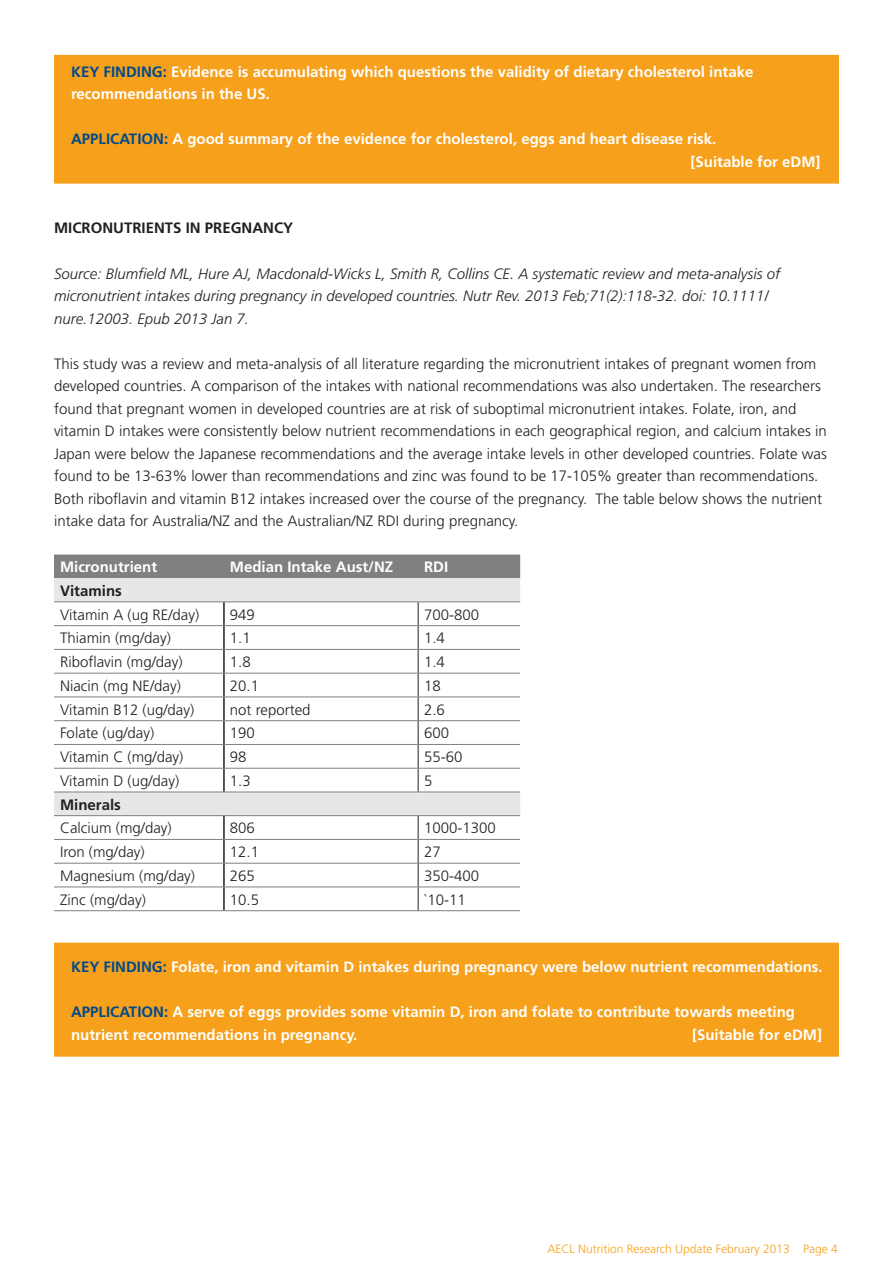
<style>
.page{position:relative;width:893px;height:1263px;background:#fff}
.page>*{position:absolute;margin:0;border:0;box-sizing:border-box;transform-origin:0 0}
.t1{font:300 15px/22.5px "Frutiger";color:#231f20}
.t2{font:700 15px/22.5px "Frutiger";color:#fff}
.t3{font:italic 300 15px/22.5px "Frutiger";color:#231f20}
.t4{font:700 15px "Frutiger";color:#231f20}
.t5{font:300 12px "Frutiger";color:#f6a01b}
.s1{color:#004a8d}
</style>
<div class="page">
<div style="left:54px;top:55px;width:785px;height:64px;background:#f6a01b"></div>
<div style="left:54px;top:115px;width:785px;height:46px;background:#f6a01b"></div>
<div style="left:54px;top:137px;width:785px;height:47px;background:#f6a01b"></div>
<div style="left:54px;top:943px;width:785px;height:46px;background:#f6a01b"></div>
<div style="left:54px;top:965px;width:785px;height:47px;background:#f6a01b"></div>
<div style="left:54px;top:1010px;width:785px;height:47px;background:#f6a01b"></div>
<div style="left:54px;top:554px;width:466px;height:24px;background:#808083"></div>
<svg style="left:54px;top:578px;width:466px;height:237px"></svg>
<hr style="left:223px;top:602px;width:2px;height:23px;background:#231f20">
<hr style="left:223px;top:626px;width:2px;height:23px;background:#231f20">
<hr style="left:223px;top:650px;width:2px;height:23px;background:#231f20">
<hr style="left:223px;top:673px;width:2px;height:24px;background:#231f20">
<hr style="left:223px;top:697px;width:2px;height:23px;background:#231f20">
<hr style="left:223px;top:721px;width:2px;height:23px;background:#231f20">
<hr style="left:223px;top:745px;width:2px;height:23px;background:#231f20">
<hr style="left:223px;top:768px;width:2px;height:24px;background:#231f20">
<hr style="left:223px;top:816px;width:2px;height:23px;background:#231f20">
<hr style="left:223px;top:840px;width:2px;height:23px;background:#231f20">
<hr style="left:223px;top:863px;width:2px;height:24px;background:#231f20">
<hr style="left:223px;top:887px;width:2px;height:23px;background:#231f20">
<svg style="left:418px;top:603px;width:1px;height:189px"></svg>
<svg style="left:418px;top:816px;width:1px;height:94px"></svg>
<hr style="left:54px;top:602px;width:170px;height:1px;background:#808083">
<hr style="left:224px;top:602px;width:194px;height:1px;background:#808083">
<hr style="left:418px;top:602px;width:102px;height:1px;background:#808083">
<hr style="left:54px;top:625px;width:170px;height:1px;background:#808083">
<hr style="left:224px;top:625px;width:194px;height:1px;background:#808083">
<hr style="left:418px;top:625px;width:102px;height:1px;background:#808083">
<hr style="left:54px;top:649px;width:170px;height:1px;background:#808083">
<hr style="left:224px;top:649px;width:194px;height:1px;background:#808083">
<hr style="left:418px;top:649px;width:102px;height:1px;background:#808083">
<hr style="left:54px;top:673px;width:170px;height:1px;background:#808083">
<hr style="left:224px;top:673px;width:194px;height:1px;background:#808083">
<hr style="left:418px;top:673px;width:102px;height:1px;background:#808083">
<hr style="left:54px;top:697px;width:170px;height:1px;background:#808083">
<hr style="left:224px;top:697px;width:194px;height:1px;background:#808083">
<hr style="left:418px;top:697px;width:102px;height:1px;background:#808083">
<hr style="left:54px;top:720px;width:170px;height:1px;background:#808083">
<hr style="left:224px;top:720px;width:194px;height:1px;background:#808083">
<hr style="left:418px;top:720px;width:102px;height:1px;background:#808083">
<hr style="left:54px;top:744px;width:170px;height:1px;background:#808083">
<hr style="left:224px;top:744px;width:194px;height:1px;background:#808083">
<hr style="left:418px;top:744px;width:102px;height:1px;background:#808083">
<hr style="left:54px;top:768px;width:170px;height:1px;background:#808083">
<hr style="left:224px;top:768px;width:194px;height:1px;background:#808083">
<hr style="left:418px;top:768px;width:102px;height:1px;background:#808083">
<hr style="left:54px;top:792px;width:170px;height:1px;background:#808083">
<hr style="left:224px;top:792px;width:194px;height:1px;background:#808083">
<hr style="left:418px;top:792px;width:102px;height:1px;background:#808083">
<hr style="left:54px;top:815px;width:170px;height:1px;background:#808083">
<hr style="left:224px;top:815px;width:194px;height:1px;background:#808083">
<hr style="left:418px;top:815px;width:102px;height:1px;background:#808083">
<hr style="left:54px;top:839px;width:170px;height:1px;background:#808083">
<hr style="left:224px;top:839px;width:194px;height:1px;background:#808083">
<hr style="left:418px;top:839px;width:102px;height:1px;background:#808083">
<hr style="left:54px;top:863px;width:170px;height:1px;background:#808083">
<hr style="left:224px;top:863px;width:194px;height:1px;background:#808083">
<hr style="left:418px;top:863px;width:102px;height:1px;background:#808083">
<hr style="left:54px;top:887px;width:170px;height:1px;background:#808083">
<hr style="left:224px;top:887px;width:194px;height:1px;background:#808083">
<hr style="left:418px;top:887px;width:102px;height:1px;background:#808083">
<hr style="left:54px;top:910px;width:170px;height:1px;background:#808083">
<hr style="left:224px;top:910px;width:194px;height:1px;background:#808083">
<hr style="left:418px;top:910px;width:102px;height:1px;background:#808083">
<p class="t2" style="left:71px;top:60px;width:684px"><span class="s1">KEY FINDING:</span> Evidence is accumulating which questions the validity of dietary cholesterol intake recommendations in the US.</p>
<p class="t2" style="left:71px;top:128px;width:647px"><span class="s1">APPLICATION:</span> A good summary of the evidence for cholesterol, eggs and heart disease risk.</p>
<p class="t2" style="left:690px;top:150px;width:132px">[Suitable for eDM]</p>
<p class="t4" style="left:54px;top:219px;width:241px">MICRONUTRIENTS IN PREGNANCY</p>
<p class="t3" style="left:54px;top:262px;width:728px">Source: Blumfield ML, Hure AJ, Macdonald-Wicks L, Smith R, Collins CE. A systematic review and meta-analysis of micronutrient intakes during pregnancy in developed countries. Nutr Rev. 2013 Feb;71(2):118-32. doi: 10.1111/ nure.12003. Epub 2013 Jan 7.</p>
<p class="t1" style="left:54px;top:352px;width:774px">This study was a review and meta-analysis of all literature regarding the micronutrient intakes of pregnant women from developed countries. A comparison of the intakes with national recommendations was also undertaken. The researchers found that pregnant women in developed countries are at risk of suboptimal micronutrient intakes. Folate, iron, and vitamin D intakes were consistently below nutrient recommendations in each geographical region, and calcium intakes in Japan were below the Japanese recommendations and the average intake levels in other developed countries. Folate was found to be 13-63% lower than recommendations and zinc was found to be 17-105% greater than recommendations.<br>Both riboflavin and vitamin B12 intakes increased over the course of the pregnancy. The table below shows the nutrient intake data for Australia/NZ and the Australian/NZ RDI during pregnancy.</p>
<p class="t2" style="left:60px;top:556px;width:99px">Micronutrient</p>
<p class="t2" style="left:230px;top:556px;width:165px">Median Intake Aust/NZ</p>
<p class="t2" style="left:424px;top:556px;width:26px">RDI</p>
<p class="t4" style="left:60px;top:582px;width:63px">Vitamins</p>
<p class="t1" style="left:60px;top:603px;width:141px">Vitamin A (ug RE/day)</p>
<p class="t1" style="left:230px;top:603px;width:27px">949</p>
<p class="t1" style="left:424px;top:603px;width:57px">700-800</p>
<p class="t1" style="left:60px;top:627px;width:112px">Thiamin (mg/day)</p>
<p class="t1" style="left:230px;top:627px;width:22px">1.1</p>
<p class="t1" style="left:424px;top:627px;width:22px">1.4</p>
<p class="t1" style="left:60px;top:651px;width:124px">Riboflavin (mg/day)</p>
<p class="t1" style="left:230px;top:651px;width:22px">1.8</p>
<p class="t1" style="left:424px;top:651px;width:22px">1.4</p>
<p class="t1" style="left:60px;top:674px;width:122px">Niacin (mg NE/day)</p>
<p class="t1" style="left:230px;top:674px;width:31px">20.1</p>
<p class="t1" style="left:424px;top:674px;width:18px">18</p>
<p class="t1" style="left:60px;top:698px;width:136px">Vitamin B12 (ug/day)</p>
<p class="t1" style="left:230px;top:698px;width:82px">not reported</p>
<p class="t1" style="left:424px;top:698px;width:22px">2.6</p>
<p class="t1" style="left:60px;top:722px;width:96px">Folate (ug/day)</p>
<p class="t1" style="left:230px;top:722px;width:27px">190</p>
<p class="t1" style="left:424px;top:722px;width:27px">600</p>
<p class="t1" style="left:60px;top:746px;width:125px">Vitamin C (mg/day)</p>
<p class="t1" style="left:230px;top:746px;width:18px">98</p>
<p class="t1" style="left:424px;top:746px;width:40px">55-60</p>
<p class="t1" style="left:60px;top:769px;width:121px">Vitamin D (ug/day)</p>
<p class="t1" style="left:230px;top:769px;width:22px">1.3</p>
<p class="t1" style="left:424px;top:769px;width:10px">5</p>
<p class="t4" style="left:60px;top:796px;width:62px">Minerals</p>
<p class="t1" style="left:60px;top:817px;width:113px">Calcium (mg/day)</p>
<p class="t1" style="left:230px;top:817px;width:27px">806</p>
<p class="t1" style="left:424px;top:817px;width:73px">1000-1300</p>
<p class="t1" style="left:60px;top:841px;width:86px">Iron (mg/day)</p>
<p class="t1" style="left:230px;top:841px;width:31px">12.1</p>
<p class="t1" style="left:424px;top:841px;width:18px">27</p>
<p class="t1" style="left:60px;top:864px;width:137px">Magnesium (mg/day)</p>
<p class="t1" style="left:230px;top:864px;width:27px">265</p>
<p class="t1" style="left:424px;top:864px;width:57px">350-400</p>
<p class="t1" style="left:60px;top:888px;width:87px">Zinc (mg/day)</p>
<p class="t1" style="left:230px;top:888px;width:31px">10.5</p>
<p class="t1" style="left:424px;top:888px;width:43px">`10-11</p>
<p class="t2" style="left:71px;top:956px;width:753px"><span class="s1">KEY FINDING:</span> Folate, iron and vitamin D intakes during pregnancy were below nutrient recommendations.</p>
<p class="t2" style="left:71px;top:1001px;width:725px"><span class="s1">APPLICATION:</span> A serve of eggs provides some vitamin D, iron and folate to contribute towards meeting nutrient recommendations in pregnancy.</p>
<p class="t2" style="left:692px;top:1023px;width:132px">[Suitable for eDM]</p>
<p class="t5" style="left:547px;top:1242px;width:292px">AECL Nutrition Research Update February 2013 Page 4</p>
</div>
